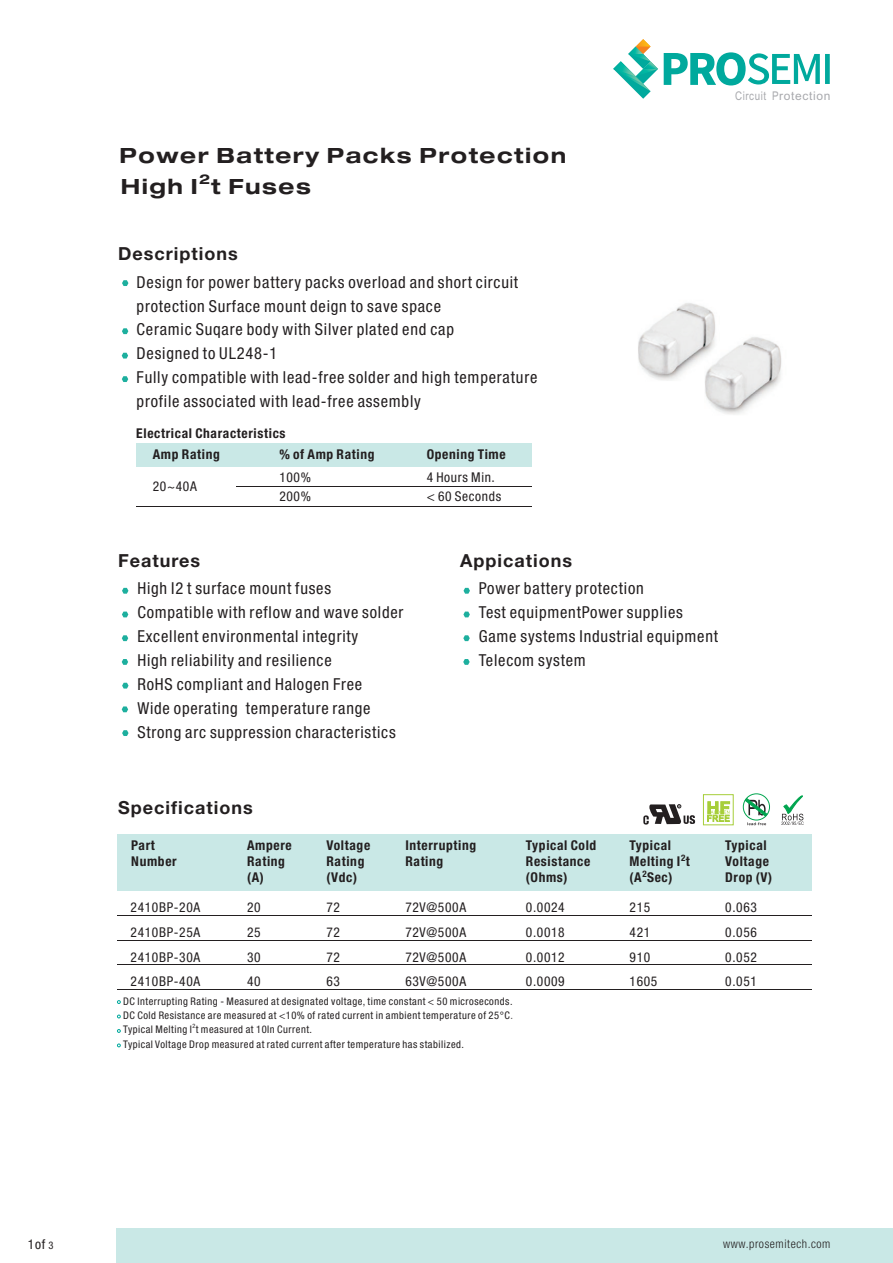
<style>
.page{position:relative;width:893px;height:1263px;background:#fff}
.page>*{position:absolute;margin:0;border:0;box-sizing:border-box;transform-origin:0 0}
.t1{font:700 21px "Helvetica Neue LT Pro";letter-spacing:.075em;color:#231f20}
.t2{font:700 18px "Helvetica Neue LT Pro";letter-spacing:.055em;color:#231f20}
.t3{font:condensed 16.5px/24px "Helvetica Neue LT Pro";letter-spacing:.05em;color:#231f20}
.t4{font:700 condensed 13.5px/16px "Helvetica Neue LT Pro";letter-spacing:.05em;color:#231f20}
.t5{font:condensed 13.5px/24.5px "Helvetica Neue LT Pro";letter-spacing:.05em;color:#231f20;text-align:justify}
.t6{font:700 13.5px "Helvetica Neue LT Pro";color:#231f20}
.t7{font:300 condensed 12px "Helvetica Neue LT Pro";letter-spacing:.05em;color:#231f20}
.t8{font:12px "Arial Unicode MS";letter-spacing:.055em;color:#a8a9ad}
.t9{font:condensed 10.5px/14.7px "Helvetica Neue LT Pro";letter-spacing:.05em;color:#231f20}
.t10{font:700 condensed 9px "Helvetica Neue LT Pro";color:#231f20}
.t11{font:condensed 6px "Helvetica Neue LT Pro";color:#231f20}
.s1{font-family:"Sim Sun";font-stretch:normal}
.s2{font-family:"Arial Narrow"}
.s3{font-family:"Sim Hei";font-stretch:normal}
.s4{font-size:10.5px}
</style>
<div class="page">
<img style="left:705px;top:337px;width:77px;height:78px">
<div style="left:117px;top:834px;width:694px;height:57px;background:#c9e8e6"></div>
<svg style="left:613px;top:39px;width:45px;height:60px"></svg>
<svg style="left:664px;top:52px;width:166px;height:34px"></svg>
<svg style="left:122px;top:588px;width:6px;height:6px"></svg>
<svg style="left:122px;top:612px;width:6px;height:5px"></svg>
<svg style="left:122px;top:635px;width:6px;height:6px"></svg>
<svg style="left:122px;top:659px;width:6px;height:6px"></svg>
<svg style="left:122px;top:683px;width:7px;height:5px"></svg>
<svg style="left:122px;top:280px;width:6px;height:6px"></svg>
<svg style="left:122px;top:328px;width:6px;height:6px"></svg>
<svg style="left:122px;top:376px;width:6px;height:6px"></svg>
<svg style="left:122px;top:353px;width:6px;height:6px"></svg>
<hr style="left:117px;top:940px;width:694px;height:1px;background:#231f20">
<hr style="left:117px;top:965px;width:694px;height:1px;background:#231f20">
<hr style="left:117px;top:989px;width:694px;height:1px;background:#231f20">
<svg style="left:117px;top:1000px;width:4px;height:4px"></svg>
<svg style="left:117px;top:1029px;width:4px;height:3px"></svg>
<svg style="left:743px;top:793px;width:27px;height:27px"></svg>
<svg style="left:745px;top:798px;width:22px;height:27px"></svg>
<svg style="left:781px;top:795px;width:23px;height:30px"></svg>
<div style="left:703px;top:794px;width:31px;height:31px;border:1px solid #a6ce39"></div>
<svg style="left:707px;top:801px;width:23px;height:21px"></svg>
<svg style="left:643px;top:804px;width:52px;height:20px"></svg>
<svg style="left:122px;top:706px;width:6px;height:6px"></svg>
<svg style="left:122px;top:730px;width:7px;height:6px"></svg>
<hr style="left:117px;top:915px;width:694px;height:1px;background:#231f20">
<div style="left:136px;top:443px;width:395px;height:23px;background:#c9e8e6"></div>
<hr style="left:236px;top:486px;width:295px;height:1px;background:#231f20">
<hr style="left:136px;top:506px;width:395px;height:1px;background:#231f20">
<svg style="left:463px;top:588px;width:7px;height:6px"></svg>
<svg style="left:463px;top:612px;width:7px;height:5px"></svg>
<svg style="left:463px;top:635px;width:7px;height:6px"></svg>
<svg style="left:463px;top:659px;width:7px;height:6px"></svg>
<div style="left:117px;top:1228px;width:776px;height:35px;background:#c9e8e6"></div>
<img style="left:638px;top:303px;width:82px;height:78px">
<p class="t1" style="left:120px;top:148px;width:448px">Power Battery Packs Protection</p>
<p class="t6" style="left:199px;top:175px;width:13px">2</p>
<p class="t1" style="left:121px;top:179px;width:192px">High I t Fuses</p>
<p class="t2" style="left:118px;top:247px;width:121px">Descriptions</p>
<p class="t3" style="left:137px;top:272px;width:402px">Design for power battery packs overload and short circuit protection Surface mount deign to save space<br>Ceramic Suqare body with Silver plated end cap<br>Designed to UL248-1<br>Fully compatible with lead-free solder and high temperature profile associated with lead-free assembly</p>
<p class="t4" style="left:136px;top:427px;width:151px">Electrical Characteristics</p>
<p class="t4" style="left:153px;top:449px;width:68px">Amp Rating</p>
<p class="t4" style="left:279px;top:449px;width:97px">% of Amp Rating</p>
<p class="t4" style="left:427px;top:449px;width:81px">Opening Time</p>
<p class="t5" style="left:153px;top:475px;width:46px">20~40A</p>
<p class="t5" style="left:279px;top:467px;width:33px">100%</p>
<p class="t5" style="left:427px;top:467px;width:73px">4 Hours Min<span class="s1">.</span></p>
<p class="t5" style="left:279px;top:486px;width:33px">200%</p>
<p class="t5" style="left:427px;top:486px;width:76px">&lt; 60 Seconds</p>
<p class="t8" style="left:735px;top:92px;width:97px"><span class="s2">Circuit P</span>rotection</p>
<p class="t2" style="left:118px;top:554px;width:84px">Features</p>
<p class="t3" style="left:137px;top:579px;width:268px">High I2 t surface mount fuses Compatible with reflow and wave solder Excellent environmental integrity<br>High reliability and resilience<br>RoHS compliant and Halogen Free<br>Wide operating temperature range Strong arc suppression characteristics</p>
<p class="t2" style="left:460px;top:554px;width:113px">Appications</p>
<p class="t3" style="left:479px;top:579px;width:241px">Power battery protection<br>Test equipmentPower supplies<br>Game systems Industrial equipment<br>Telecom system</p>
<p class="t2" style="left:118px;top:801px;width:136px">Specifications</p>
<p class="t4" style="left:131px;top:839px;width:47px">Part<br>Number</p>
<p class="t4" style="left:247px;top:839px;width:46px">Ampere<br>Rating (A)</p>
<p class="t4" style="left:326px;top:839px;width:45px">Voltage<br>Rating (Vdc)</p>
<p class="t4" style="left:405px;top:839px;width:72px">Interrupting<br>Rating</p>
<p class="t4" style="left:526px;top:839px;width:72px">Typical Cold<br>Resistance (Ohms)</p>
<p class="t4" style="left:629px;top:839px;width:43px">Typical</p>
<p class="t10" style="left:681px;top:855px;width:6px">2</p>
<p class="t4" style="left:629px;top:855px;width:62px">Melting I t</p>
<p class="t10" style="left:642px;top:871px;width:6px">2</p>
<p class="t4" style="left:629px;top:871px;width:44px">(A Sec)</p>
<p class="t4" style="left:725px;top:839px;width:48px">Typical<br>Voltage<br>Drop (V)</p>
<p class="t5" style="left:131px;top:897px;width:71px">2410BP-20A</p>
<p class="t5" style="left:247px;top:897px;width:15px">20</p>
<p class="t5" style="left:326px;top:897px;width:15px">72</p>
<p class="t5" style="left:405px;top:897px;width:62px">72V@500A</p>
<p class="t5" style="left:526px;top:897px;width:40px">0.0024</p>
<p class="t5" style="left:629px;top:897px;width:22px">215</p>
<p class="t5" style="left:725px;top:897px;width:33px">0.063</p>
<p class="t5" style="left:131px;top:922px;width:71px">2410BP-25A 2410BP-30A 2410BP-40A</p>
<p class="t5" style="left:247px;top:922px;width:15px">25<br>30<br>40</p>
<p class="t5" style="left:326px;top:922px;width:15px">72<br>72<br>63</p>
<p class="t5" style="left:405px;top:922px;width:62px">72V@500A 72V@500A 63V@500A</p>
<p class="t9" style="left:123px;top:995px;width:391px">DC Interrupting Rating - Measured at designated voltage, time constant &lt; 50 microseconds.</p>
<p class="t11" style="left:193px;top:1023px;width:4px">2</p>
<p class="t9" style="left:123px;top:1024px;width:342px">Typical Melting I t measured at 10In Current.<br>Typical Voltage Drop measured at rated current after temperature has stabilized.</p>
<p class="t9" style="left:123px;top:1009px;width:394px">DC Cold Resistance are measured at &lt;10% of rated current in ambient temperature of 25°C<span class="s3">.</span></p>
<p class="t5" style="left:526px;top:922px;width:40px">0.0018<br>0.0012<br>0.0009</p>
<p class="t5" style="left:629px;top:922px;width:29px;text-align:left">421<br>910<br>1605</p>
<p class="t5" style="left:725px;top:922px;width:33px">0.056<br>0.052<br>0.051</p>
<p class="t5" style="left:28px;top:1234px;width:27px">1of <span class="s4">3</span></p>
<p class="t7" style="left:723px;top:1239px;width:109px">www.prosemitech.com</p>
</div>
